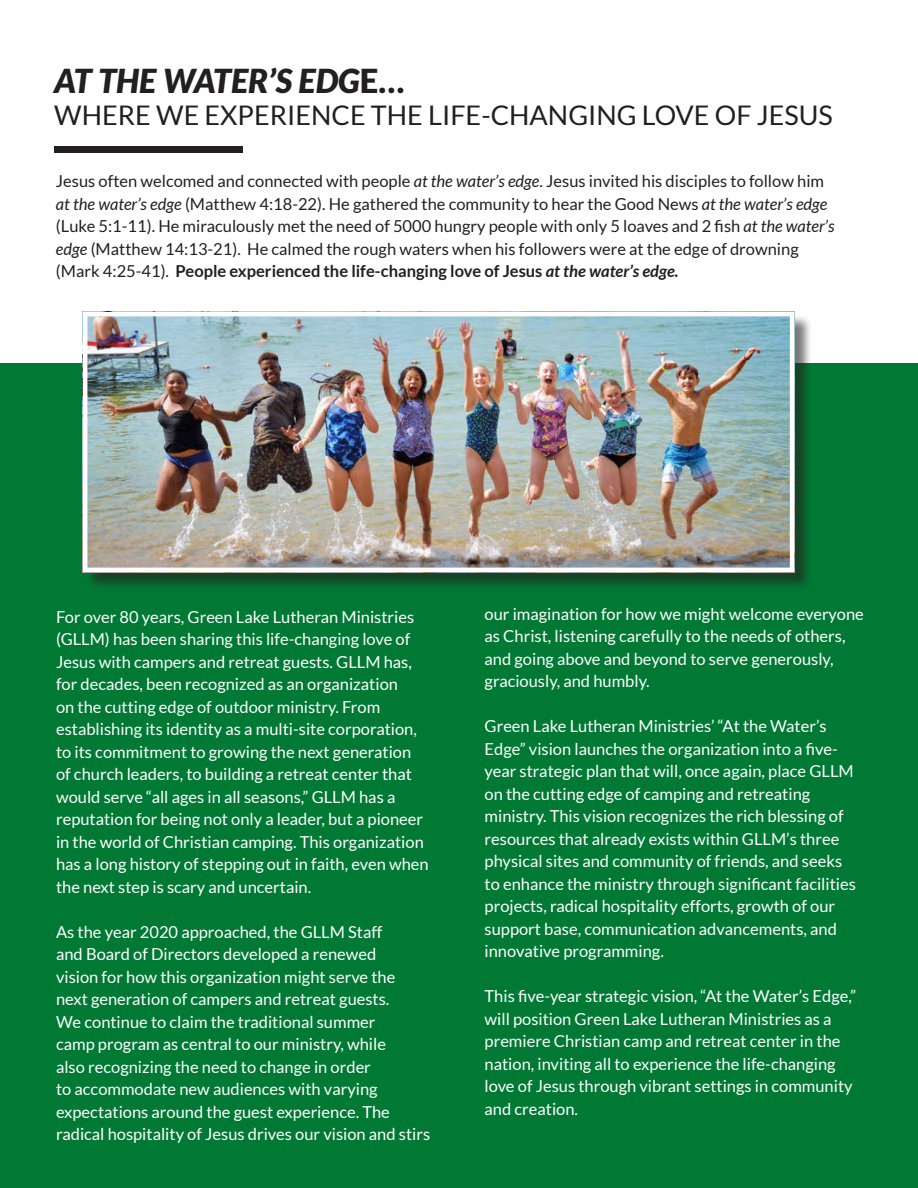
<style>
.page{position:relative;width:918px;height:1188px;background:#fff}
.page>*{position:absolute;margin:0;border:0;box-sizing:border-box;transform-origin:0 0}
.Body_Main{font:italic 900 33px "Lato";color:#231f20}
.Body_Main-2{font:27px "Lato";color:#231f20}
.Body_Main-3{font:16.5px/22.5px "Lato";color:#fff}
.Body_Main-4{font:16.5px/22.5px "Lato";color:#231f20}
.s1{font-style:normal}
.s2{font-style:italic}
.s3{font-weight:700}
.s4{font-weight:700;font-style:italic}
</style>
<div class="page">
<div style="left:54px;top:146px;width:188px;height:7px;background:#231f20"></div>
<div style="left:0;top:364px;width:918px;height:824px;background:#007934"></div>
<div style="left:85px;top:314px;width:728px;height:277px;background:#231f20;opacity:.6"></div>
<img style="left:88px;top:317px;width:701px;height:250px">
<div style="left:83px;top:312px;width:711px;height:260px;border:4px solid #fff"></div>
<p class="Body_Main" style="left:54px;top:61px;width:352px">AT THE WATER’S EDG<span class="s1">E…</span></p>
<p class="Body_Main-2" style="left:54px;top:100px;width:780px">WHERE WE EXPERIENCE THE LIFE-CHANGING LOVE OF JESUS</p>
<p class="Body_Main-4" style="left:56px;top:170px;width:780px">Jesus often welcomed and connected with people <span class="s2">at the water’s edge</span>. Jesus invited his disciples to follow him <span class="s2">at the water’s edge</span> (Matthew 4:18-22). He gathered the community to hear the Good News <span class="s2">at the water’s edge </span>(Luke 5:1-11). He miraculously met the need of 5000 hungry people with only 5 loaves and 2 fish <span class="s2">at the water’s edge</span> (Matthew 14:13-21). He calmed the rough waters when his followers were at the edge of drowning (Mark 4:25-41). <span class="s3">People experienced the life-changing love of Jesus</span> <span class="s4">at the water’s edge.</span></p>
<p class="Body_Main-3" style="left:56px;top:605px;width:374px">For over 80 years, Green Lake Lutheran Ministries (GLLM) has been sharing this life-changing love of Jesus with campers and retreat guests. GLLM has, for decades, been recognized as an organization<br>on the cutting edge of outdoor ministry. From establishing its identity as a multi-site corporation, to its commitment to growing the next generation of church leaders, to building a retreat center that would serve “all ages in all seasons,” GLLM has a reputation for being not only a leader, but a pioneer in the world of Christian camping. This organization has a long history of stepping out in faith, even when the next step is scary and uncertain.</p>
<p class="Body_Main-3" style="left:56px;top:921px;width:376px">As the year 2020 approached, the GLLM Staff<br>and Board of Directors developed a renewed<br>vision for how this organization might serve the next generation of campers and retreat guests.<br>We continue to claim the traditional summer<br>camp program as central to our ministry, while<br>also recognizing the need to change in order<br>to accommodate new audiences with varying expectations around the guest experience. The radical hospitality of Jesus drives our vision and stirs</p>
<p class="Body_Main-3" style="left:485px;top:602px;width:381px">our imagination for how we might welcome everyone as Christ, listening carefully to the needs of others, and going above and beyond to serve generously, graciously, and humbly.</p>
<p class="Body_Main-3" style="left:485px;top:715px;width:373px">Green Lake Lutheran Ministries’ “At the Water’s Edge” vision launches the organization into a five&shy;year strategic plan that will, once again, place GLLM on the cutting edge of camping and retreating ministry. This vision recognizes the rich blessing of resources that already exists within GLLM’s three physical sites and community of friends, and seeks to enhance the ministry through significant facilities projects, radical hospitality efforts, growth of our support base, communication advancements, and innovative programming.</p>
<p class="Body_Main-3" style="left:485px;top:985px;width:373px">This five-year strategic vision, “At the Water’s Edge,” will position Green Lake Lutheran Ministries as a premiere Christian camp and retreat center in the nation, inviting all to experience the life-changing love of Jesus through vibrant settings in community and creation.</p>
</div>
